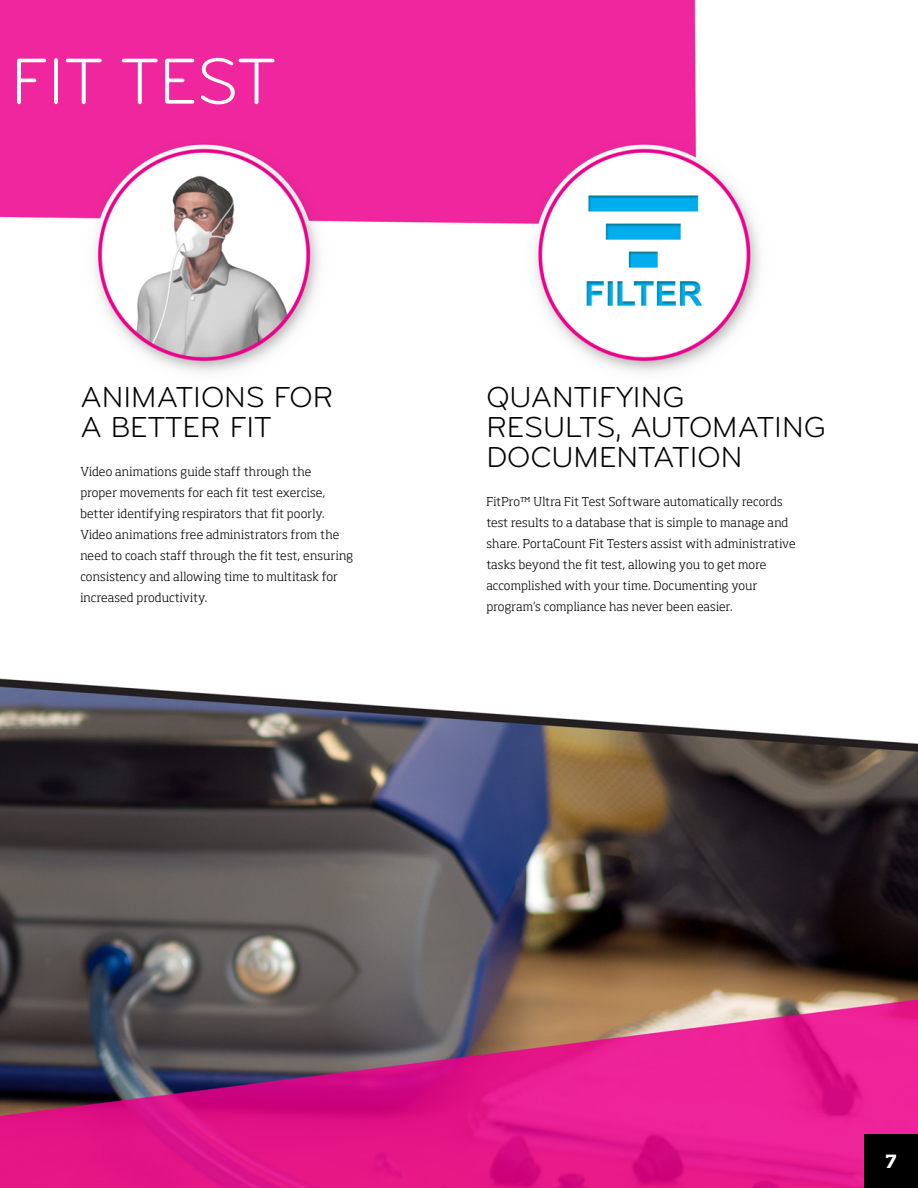
<style>
.page{position:relative;width:918px;height:1188px;background:#fff}
.page>*{position:absolute;margin:0;border:0;box-sizing:border-box;transform-origin:0 0}
.t1{font:67.5px "Bryant";color:#fff}
.t2{font:30px/30px "Bryant";color:#000}
.t3{font:700 18px "Soho Std";color:#fff}
.Paragraph{font:300 12px/21px "Soho Std";letter-spacing:.015em;color:#000}
</style>
<div class="page">
<img style="left:0;top:0;width:918px;height:1188px">
<div style="left:865px;top:1134px;width:53px;height:54px;background:#000"></div>
<h1 class="t1" style="left:11px;top:41px;width:266px">FIT TEST</h1>
<p class="t2" style="left:80px;top:382px;width:254px">ANIMATIONS FOR<br>A BETTER FIT</p>
<p class="Paragraph" style="left:80px;top:461px;width:274px">Video animations guide staff through the<br>proper movements for each fit test exercise, better identifying respirators that fit poorly.<br>Video animations free administrators from the need to coach staff through the fit test, ensuring consistency and allowing time to multitask for increased productivity.</p>
<p class="t2" style="left:486px;top:382px;width:341px">QUANTIFYING<br>RESULTS, AUTOMATING<br>DOCUMENTATION</p>
<p class="Paragraph" style="left:486px;top:491px;width:311px">FitPro™ Ultra Fit Test Software automatically records test results to a database that is simple to manage and share. PortaCount Fit Testers assist with administrative tasks beyond the fit test, allowing you to get more accomplished with your time. Documenting your program’s compliance has never been easier.</p>
<p class="t3" style="left:885px;top:1150px;width:13px">7</p>
</div>
